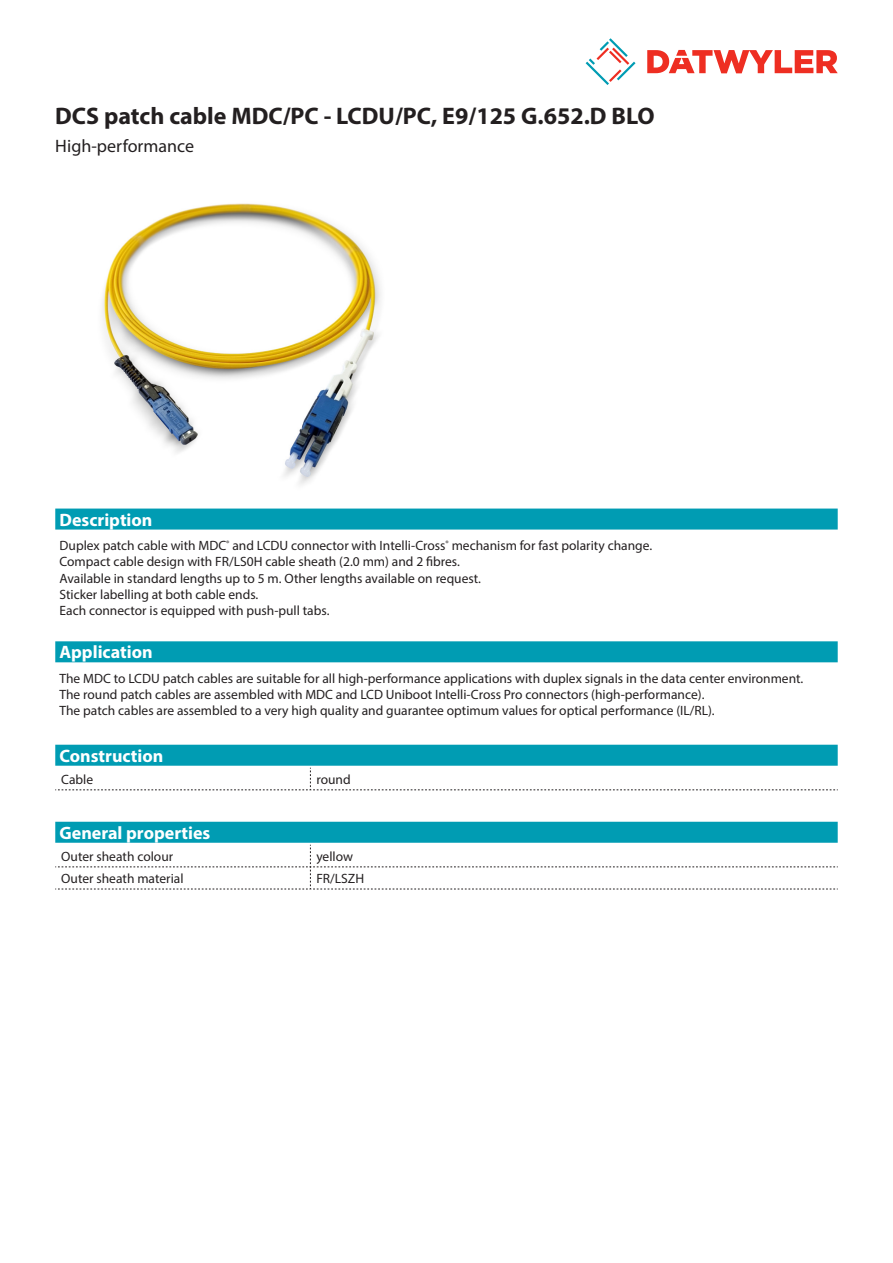
<style>
.page{position:relative;width:893px;height:1263px;background:#fff}
.page>*{position:absolute;margin:0;border:0;box-sizing:border-box;transform-origin:0 0}
.Product_Head{font:700 24px "Myriad Pro";color:#231f20}
.Standard_Head_Proper{font:700 18px "Myriad Pro";color:#fff}
.SubHead{font:18px "Myriad Pro";color:#231f20}
.Standard_text{font:13.5px/16.2px "Myriad Pro";color:#231f20}
.myriad_light_propert{font:13.5px "Myriad Pro";color:#231f20}
</style>
<div class="page">
<svg style="left:586px;top:38px;width:49px;height:47px"></svg>
<svg style="left:647px;top:50px;width:191px;height:23px"></svg>
<div style="left:55px;top:745px;width:783px;height:21px;background:#009cb3"></div>
<svg style="left:55px;top:768px;width:783px;height:22px"></svg>
<img style="left:102px;top:203px;width:279px;height:282px">
<div style="left:55px;top:508px;width:783px;height:21px;background:#009cb3"></div>
<div style="left:55px;top:641px;width:783px;height:21px;background:#009cb3"></div>
<div style="left:55px;top:822px;width:783px;height:21px;background:#009cb3"></div>
<svg style="left:55px;top:845px;width:783px;height:45px"></svg>
<p class="Product_Head" style="left:55px;top:101px;width:601px">DCS patch cable MDC/PC - LCDU/PC, E9/125 G.652.D BLO</p>
<p class="SubHead" style="left:55px;top:135px;width:140px">High-performance</p>
<p class="Standard_Head_Proper" style="left:60px;top:508px;width:94px">Description</p>
<p class="Standard_text" style="left:60px;top:537px;width:594px">Duplex patch cable with MDC<sup>®</sup> and LCDU connector with Intelli-Cross<sup>®</sup> mechanism for fast polarity change.<br>Compact cable design with FR/LS0H cable sheath (2.0 mm) and 2 fibres.<br>Available in standard lengths up to 5 m. Other lengths available on request.<br>Sticker labelling at both cable ends.<br>Each connector is equipped with push-pull tabs.</p>
<p class="Standard_Head_Proper" style="left:60px;top:640px;width:95px">Application</p>
<p class="Standard_text" style="left:60px;top:670px;width:745px">The MDC to LCDU patch cables are suitable for all high-performance applications with duplex signals in the data center environment.<br>The round patch cables are assembled with MDC and LCD Uniboot Intelli-Cross Pro connectors (high-performance).<br>The patch cables are assembled to a very high quality and guarantee optimum values for optical performance (IL/RL).</p>
<p class="Standard_Head_Proper" style="left:60px;top:744px;width:105px">Construction</p>
<p class="myriad_light_propert" style="left:61px;top:771px;width:33px">Cable</p>
<p class="myriad_light_propert" style="left:316px;top:771px;width:36px">round</p>
<p class="Standard_Head_Proper" style="left:60px;top:821px;width:152px">General properties</p>
<p class="myriad_light_propert" style="left:61px;top:848px;width:113px">Outer sheath colour</p>
<p class="myriad_light_propert" style="left:316px;top:848px;width:38px">yellow</p>
<p class="myriad_light_propert" style="left:61px;top:870px;width:124px">Outer sheath material</p>
<p class="myriad_light_propert" style="left:316px;top:870px;width:49px">FR/LSZH</p>
</div>
